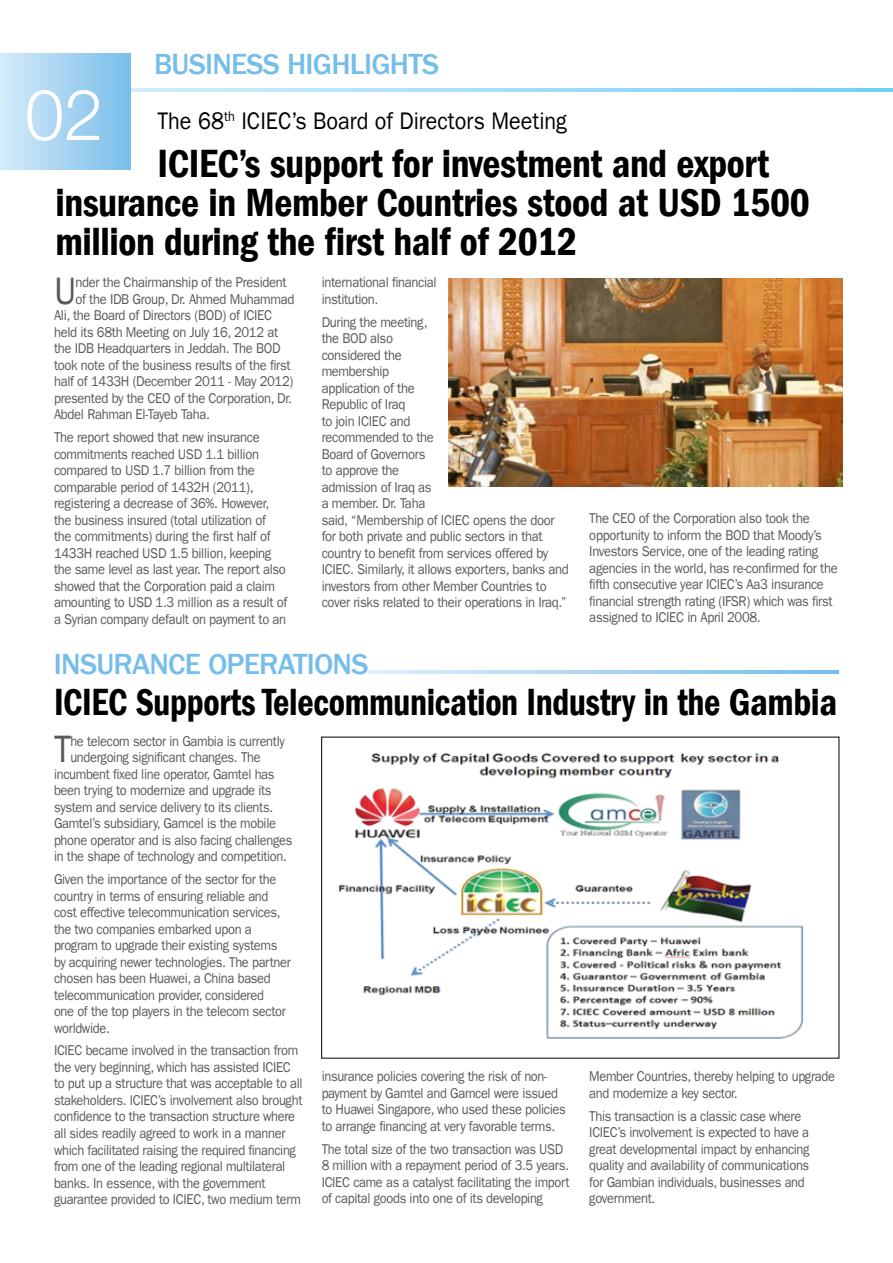
<style>
.page{position:relative;width:893px;height:1263px;background:#fff}
.page>*{position:absolute;margin:0;border:0;box-sizing:border-box;transform-origin:0 0}
.t1{font:300 70.5px "Helvetica Neue";color:#fff}
.t2{font:40.5px/39px "ITC Franklin Gothic Std Dm Cd";letter-spacing:-.01em;color:#000}
.t3{font:39px "ITC Franklin Gothic Std Dm Cd";letter-spacing:-.01em;color:#000;scale:.91 1}
.t4{font:38.25px "ITC Franklin Gothic Std";color:#58595b;scale:.9 1}
.t5{font:38.25px "ITC Franklin Gothic Std";color:#58595b;scale:.91 1}
.t6{font:500 30px "ITC Franklin Gothic Std";letter-spacing:-.025em;color:#75bee9}
.t7{font:24px "ITC Franklin Gothic Std";color:#000;scale:.9 1}
.t8{font:14.25px/16.5px "ITC Franklin Gothic Std";letter-spacing:-.025em;color:#58595b;scale:.9 1}
.t9{font:14.25px/16.5px "ITC Franklin Gothic Std";letter-spacing:-.025em;color:#58595b;scale:.91 1}
</style>
<div class="page">
<img style="left:338px;top:752px;width:466px;height:286px">
<img style="left:449px;top:278px;width:394px;height:208px">
<svg style="left:131px;top:88px;width:762px;height:3px;background:#a1def9"></svg>
<div style="left:0;top:53px;width:131px;height:116px;background:linear-gradient(to right,#d5eafa,#78bee9)"></div>
<svg style="left:369px;top:671px;width:470px;height:3px"></svg>
<h3 class="t6" style="left:154px;top:47px;width:287px">BUSINESS HIGHLIGHTS</h3>
<h1 class="t1" style="left:25px;top:72px;width:80px">02</h1>
<h3 class="t7" style="left:158px;top:107px;width:456px">The 68<sup>th</sup> ICIEC’s Board of Directors Meeting</h3>
<h2 class="t2" style="left:56px;top:144px;width:756px;text-indent:102px">ICIEC’s support for investment and export insurance in Member Countries stood at USD 1500 million during the first half of 2012</h2>
<p class="t9" style="left:322px;top:274px;width:128px">international financial institution.</p>
<p class="t9" style="left:322px;top:314px;width:273px">During the meeting,<br>the BOD also<br>considered the<br>membership<br>application of the<br>Republic of Iraq<br>to join ICIEC and<br>recommended to the<br>Board of Governors<br>to approve the<br>admission of Iraq as<br>a member. Dr. Taha<br>said, “Membership of ICIEC opens the door for both private and public sectors in that country to benefit from services offered by<br>ICIEC. Similarly, it allows exporters, banks and investors from other Member Countries to cover risks related to their operations in Iraq.”</p>
<h3 class="t5" style="left:54px;top:269px;width:26px">U</h3>
<p class="t9" style="left:75px;top:274px;width:234px">nder the Chairmanship of the President</p>
<p class="t9" style="left:75px;top:291px;width:242px">of the IDB Group, Dr. Ahmed Muhammad</p>
<p class="t9" style="left:54px;top:307px;width:241px">Ali, the Board of Directors (BOD) of ICIEC</p>
<p class="t9" style="left:54px;top:324px;width:248px">held its 68th Meeting on July 16, 2012 at</p>
<p class="t9" style="left:54px;top:340px;width:251px">the IDB Headquarters in Jeddah. The BOD</p>
<p class="t9" style="left:54px;top:357px;width:262px">took note of the business results of the first</p>
<p class="t9" style="left:54px;top:373px;width:265px">half of 1433H (December 2011 - May 2012)</p>
<p class="t9" style="left:54px;top:390px;width:263px">presented by the CEO of the Corporation, Dr.</p>
<p class="t9" style="left:54px;top:406px;width:173px">Abdel Rahman El-Tayeb Taha.</p>
<p class="t9" style="left:54px;top:429px;width:258px">The report showed that new insurance commitments reached USD 1.1 billion compared to USD 1.7 billion from the comparable period of 1432H (2011), registering a decrease of 36%. However, the business insured (total utilization of<br>the commitments) during the first half of 1433H reached USD 1.5 billion, keeping the same level as last year. The report also showed that the Corporation paid a claim amounting to USD 1.3 million as a result of a Syrian company default on payment to an</p>
<p class="t9" style="left:589px;top:510px;width:275px">The CEO of the Corporation also took the opportunity to inform the BOD that Moody’s Investors Service, one of the leading rating agencies in the world, has re-confirmed for the fifth consecutive year ICIEC’s Aa3 insurance financial strength rating (IFSR) which was first assigned to ICIEC in April 2008.</p>
<h3 class="t6" style="left:54px;top:647px;width:316px">INSURANCE OPERATIONS</h3>
<h3 class="t3" style="left:54px;top:680px;width:862px">ICIEC Supports Telecommunication Industry in the Gambia</h3>
<h3 class="t4" style="left:54px;top:727px;width:21px">T</h3>
<p class="t8" style="left:70px;top:733px;width:240px">he telecom sector in Gambia is currently</p>
<p class="t8" style="left:70px;top:749px;width:213px">undergoing significant changes. The</p>
<p class="t8" style="left:54px;top:766px;width:247px">incumbent fixed line operator, Gamtel has</p>
<p class="t8" style="left:54px;top:782px;width:243px">been trying to modernize and upgrade its</p>
<p class="t8" style="left:54px;top:799px;width:245px">system and service delivery to its clients.</p>
<p class="t8" style="left:54px;top:815px;width:248px">Gamtel’s subsidiary, Gamcel is the mobile</p>
<p class="t8" style="left:54px;top:832px;width:266px">phone operator and is also facing challenges</p>
<p class="t8" style="left:54px;top:848px;width:260px">in the shape of technology and competition.</p>
<p class="t8" style="left:54px;top:871px;width:265px">Given the importance of the sector for the country in terms of ensuring reliable and cost effective telecommunication services, the two companies embarked upon a program to upgrade their existing systems by acquiring newer technologies. The partner chosen has been Huawei, a China based telecommunication provider, considered<br>one of the top players in the telecom sector worldwide.</p>
<p class="t8" style="left:54px;top:1042px;width:278px">ICIEC became involved in the transaction from the very beginning, which has assisted ICIEC to put up a structure that was acceptable to all stakeholders. ICIEC’s involvement also brought confidence to the transaction structure where all sides readily agreed to work in a manner which facilitated raising the required financing from one of the leading regional multilateral banks. In essence, with the government guarantee provided to ICIEC, two medium term</p>
<p class="t8" style="left:322px;top:1068px;width:273px">insurance policies covering the risk of non&shy;payment by Gamtel and Gamcel were issued to Huawei Singapore, who used these policies to arrange financing at very favorable terms.</p>
<p class="t8" style="left:322px;top:1141px;width:277px">The total size of the two transaction was USD 8 million with a repayment period of 3.5 years.<br>ICIEC came as a catalyst facilitating the import of capital goods into one of its developing</p>
<p class="t8" style="left:589px;top:1068px;width:274px">Member Countries, thereby helping to upgrade and modernize a key sector.</p>
<p class="t8" style="left:589px;top:1108px;width:246px">This transaction is a classic case where ICIEC’s involvement is expected to have a great developmental impact by enhancing quality and availability of communications for Gambian individuals, businesses and government.</p>
</div>
